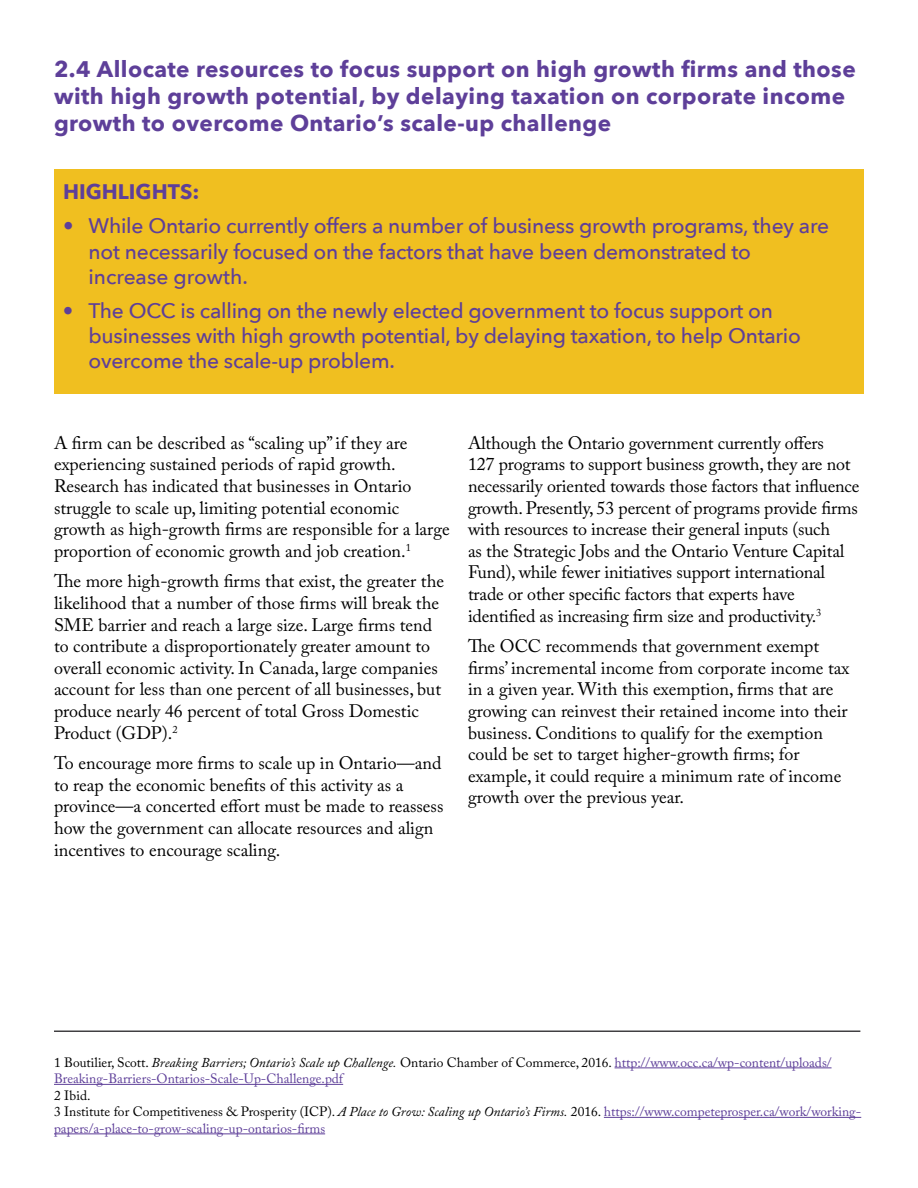
<style>
.page{position:relative;width:918px;height:1188px;background:#fff}
.page>*{position:absolute;margin:0;border:0;box-sizing:border-box;transform-origin:0 0}
.t1{font:700 22.5px/27px "Avenir Next";letter-spacing:.02em;color:#5e3f99}
.t2{font:500 21px/25.2px "Avenir Next";letter-spacing:-.01em;color:#5e3f99}
.t3{font:700 21px "Avenir Next";color:#5e3f99}
.t4{font:18px/21.6px "Adobe Caslon Pro";color:#000}
.t5{font:13.5px/16.5px "Adobe Caslon Pro";color:#5e3f99}
.s1{color:#000}
.s2{font-style:italic;color:#000}
</style>
<div class="page">
<div style="left:54px;top:169px;width:810px;height:225px;background:#f0bf20"></div>
<hr style="left:615px;top:1068px;width:217px;height:1px;background:#5e3f99">
<hr style="left:54px;top:1084px;width:289px;height:1px;background:#5e3f99">
<hr style="left:604px;top:1117px;width:257px;height:1px;background:#5e3f99">
<hr style="left:54px;top:1134px;width:271px;height:1px;background:#5e3f99">
<hr style="left:54px;top:1030px;width:806px;height:2px;background:#414042">
<p class="t1" style="left:54px;top:55px;width:803px">2.4 Allocate resources to focus support on high growth firms and those with high growth potential, by delaying taxation on corporate income growth to overcome Ontario’s scale-up challenge</p>
<p class="t3" style="left:63px;top:174px;width:138px">HIGHLIGHTS:</p>
<p class="t2" style="left:88px;top:213px;width:742px;text-indent:-25px">• While Ontario currently offers a number of business growth programs, they are not necessarily focused on the factors that have been demonstrated to increase growth.</p>
<p class="t2" style="left:88px;top:297px;width:714px;text-indent:-25px">• The OCC is calling on the newly elected government to focus support on businesses with high growth potential, by delaying taxation, to help Ontario overcome the scale-up problem.</p>
<p class="t4" style="left:54px;top:432px;width:397px">A firm can be described as “scaling up” if they are experiencing sustained periods of rapid growth.<br>Research has indicated that businesses in Ontario struggle to scale up, limiting potential economic growth as high-growth firms are responsible for a large proportion of economic growth and job creation.<sup>1</sup></p>
<p class="t4" style="left:54px;top:570px;width:392px">The more high-growth firms that exist, the greater the likelihood that a number of those firms will break the SME barrier and reach a large size. Large firms tend to contribute a disproportionately greater amount to overall economic activity. In Canada, large companies account for less than one percent of all businesses, but produce nearly 46 percent of total Gross Domestic Product (GDP).<sup>2</sup></p>
<p class="t4" style="left:54px;top:752px;width:391px">To encourage more firms to scale up in Ontario—and to reap the economic benefits of this activity as a province—a concerted effort must be made to reassess how the government can allocate resources and align incentives to encourage scaling.</p>
<p class="t4" style="left:468px;top:432px;width:393px">Although the Ontario government currently offers<br>127 programs to support business growth, they are not necessarily oriented towards those factors that influence growth. Presently, 53 percent of programs provide firms with resources to increase their general inputs (such<br>as the Strategic Jobs and the Ontario Venture Capital Fund), while fewer initiatives support international trade or other specific factors that experts have identified as increasing firm size and productivity.<sup>3</sup></p>
<p class="t4" style="left:468px;top:635px;width:383px">The OCC recommends that government exempt firms’ incremental income from corporate income tax in a given year. With this exemption, firms that are growing can reinvest their retained income into their business. Conditions to qualify for the exemption could be set to target higher-growth firms; for example, it could require a minimum rate of income growth over the previous year.</p>
<p class="t5" style="left:54px;top:1054px;width:779px"><span class="s1">1 Boutilier, Scott.</span> <span class="s2">Breaking Barriers; Ontario’s Scale up Challenge.</span> <span class="s1">Ontario Chamber of Commerce, 2016.</span> http://www.occ.ca/wp-content/uploads/<br>Breaking-Barriers-Ontarios-Scale-Up-Challenge.pdf</p>
<p class="t5" style="left:54px;top:1087px;width:809px"><span class="s1">2 Ibid.<br>3 Institute for Competitiveness &amp; Prosperity (ICP).</span> <span class="s2">A Place to Grow: Scaling up Ontario’s Firms.</span> <span class="s1">2016.</span> https://www.competeprosper.ca/work/working&shy;papers/a-place-to-grow-scaling-up-ontarios-firms</p>
</div>
